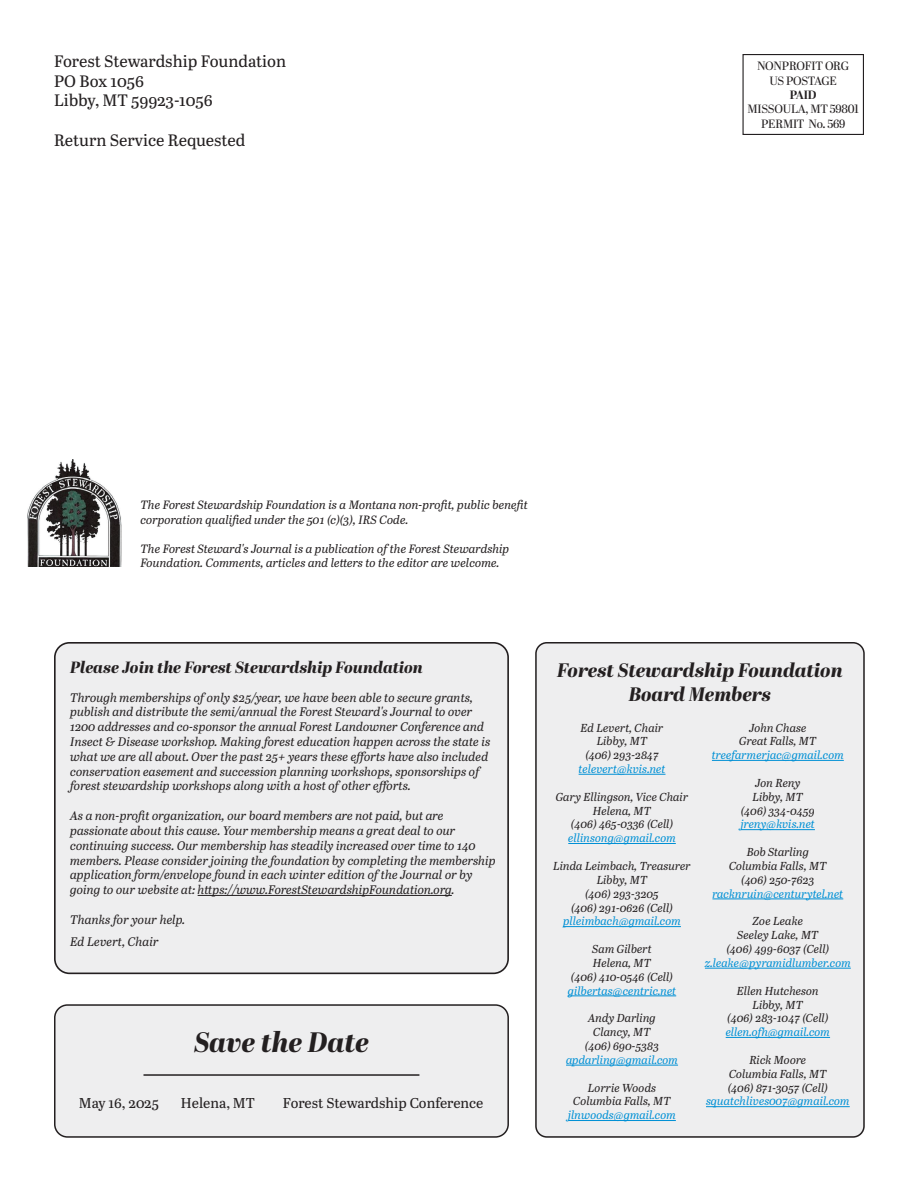
<style>
.page{position:relative;width:918px;height:1188px;background:#fff}
.page>*{position:absolute;margin:0;border:0;box-sizing:border-box;transform-origin:0 0}
.t1{font:italic 800 28.05px "Abril Display";letter-spacing:-.005em;color:#231f20}
.t2{font:italic 800 19.5px/23.4px "Abril Display";color:#231f20;text-align:center}
.t3{font:18px "Abril Display";color:#231f20}
.t4{font:16.5px/19.8px "Abril Text";color:#231f20}
.t5{font:italic 800 16.2px "Abril Display";color:#231f20}
.t6{font:14.25px "Abril Text";color:#231f20}
.t7{font:italic 12.3px/14.9px "Abril Text";color:#231f20}
.t8{font:italic 12px/14.4px "Abril Text";color:#231f20}
.t9{font:12px/14.4px "Abril Display";letter-spacing:-.02em;color:#231f20;text-align:center}
.t10{font:700 12px "Abril Display";color:#231f20}
.t11{font:italic 11.55px/13.8px "Abril Text";color:#231f20;text-align:center}
.t12{font:italic 11.55px "Abril Text";color:#0090d5}
</style>
<div class="page">
<img style="left:27px;top:459px;width:94px;height:108px">
<div style="left:742px;top:54px;width:122px;height:81px;border:1px solid #231f20"></div>
<div style="left:55px;top:643px;width:453px;height:330px;background:#eeeeef;border-radius:15px"></div>
<div style="left:54px;top:642px;width:455px;height:332px;border:2px solid #231f20;border-radius:15px"></div>
<hr style="left:198px;top:895px;width:254px;height:1px;background:#231f20">
<div style="left:536px;top:643px;width:328px;height:494px;background:#eeeeef;border-radius:11px"></div>
<div style="left:535px;top:642px;width:330px;height:496px;border:2px solid #231f20;border-radius:11px"></div>
<hr style="left:579px;top:774px;width:87px;height:1px;background:#0090d5">
<hr style="left:568px;top:843px;width:108px;height:1px;background:#0090d5">
<hr style="left:563px;top:926px;width:118px;height:1px;background:#0090d5">
<hr style="left:568px;top:996px;width:108px;height:1px;background:#0090d5">
<hr style="left:566px;top:1065px;width:112px;height:1px;background:#0090d5">
<hr style="left:568px;top:1120px;width:108px;height:1px;background:#0090d5">
<hr style="left:712px;top:760px;width:132px;height:1px;background:#0090d5">
<hr style="left:741px;top:829px;width:74px;height:1px;background:#0090d5">
<hr style="left:712px;top:899px;width:131px;height:1px;background:#0090d5">
<hr style="left:705px;top:968px;width:146px;height:1px;background:#0090d5">
<hr style="left:726px;top:1037px;width:104px;height:1px;background:#0090d5">
<hr style="left:706px;top:1106px;width:144px;height:1px;background:#0090d5">
<div style="left:55px;top:1005px;width:453px;height:132px;background:#eeeeef;border-radius:13px"></div>
<div style="left:54px;top:1004px;width:455px;height:134px;border:2px solid #231f20;border-radius:13px"></div>
<hr style="left:143px;top:1074px;width:276px;height:2px;background:#231f20">
<h3 class="t4" style="left:54px;top:50px;width:234px">Forest Stewardship Foundation<br>PO Box 1056<br>Libby, MT 59923-1056</h3>
<h3 class="t4" style="left:54px;top:130px;width:193px">Return Service Requested</h3>
<h3 class="t3" style="left:54px;top:49px;width:121px">THE JOURNAL</h3>
<h3 class="t3" style="left:746px;top:49px;width:119px">SUMMER 2024</h3>
<p class="t9" style="left:757px;top:60px;width:94px">NONPROFIT ORG<br>US POSTAGE</p>
<p class="t10" style="left:790px;top:86px;width:28px">PAID</p>
<p class="t9" style="left:747px;top:103px;width:113px">MISSOULA, MT 59801<br>PERMIT No. 569</p>
<p class="t8" style="left:140px;top:497px;width:389px">The Forest Stewardship Foundation is a Montana non-profit, public benefit corporation qualified under the 501 (c)(3), IRS Code.</p>
<p class="t8" style="left:140px;top:541px;width:371px">The Forest Steward's Journal is a publication of the Forest Stewardship<br>Foundation. Comments, articles and letters to the editor are welcome.</p>
<h3 class="t5" style="left:70px;top:656px;width:354px">Please Join the Forest Stewardship Foundation</h3>
<p class="t7" style="left:70px;top:689px;width:422px">Through memberships of only $25/year, we have been able to secure grants, publish and distribute the semi/annual the Forest Steward's Journal to over 1200 addresses and co-sponsor the annual Forest Landowner Conference and Insect &amp; Disease workshop. Making forest education happen across the state is what we are all about. Over the past 25+ years these efforts have also included conservation easement and succession planning workshops, sponsorships of forest stewardship workshops along with a host of other efforts.</p>
<p class="t7" style="left:70px;top:808px;width:427px">As a non-profit organization, our board members are not paid, but are passionate about this cause. Your membership means a great deal to our continuing success. Our membership has steadily increased over time to 140 members. Please consider joining the foundation by completing the membership application form/envelope found in each winter edition of the Journal or by going to our website at: https://www.ForestStewardshipFoundation.org.</p>
<p class="t7" style="left:70px;top:908px;width:117px;line-height:22.2px">Thanks for your help.<br>Ed Levert, Chair</p>
<h1 class="t1" style="left:194px;top:1022px;width:176px">Save the Date</h1>
<p class="t6" style="left:79px;top:1093px;width:82px">May 16, 2025</p>
<p class="t6" style="left:181px;top:1093px;width:75px">Helena, MT</p>
<p class="t6" style="left:283px;top:1093px;width:202px">Forest Stewardship Conference</p>
<h2 class="t2" style="left:557px;top:660px;width:287px">Forest Stewardship Foundation<br>Board Members</h2>
<p class="t11" style="left:581px;top:720px;width:84px">Ed Levert, Chair<br>Libby, MT<br>(406) 293-2847</p>
<p class="t12" style="left:579px;top:761px;width:88px">televert@kvis.net</p>
<p class="t11" style="left:556px;top:789px;width:134px">Gary Ellingson, Vice Chair<br>Helena, MT<br>(406) 465-0336 (Cell)</p>
<p class="t12" style="left:568px;top:830px;width:109px">ellinsong@gmail.com</p>
<p class="t11" style="left:553px;top:858px;width:139px">Linda Leimbach, Treasurer<br>Libby, MT<br>(406) 293-3205<br>(406) 291-0626 (Cell)</p>
<p class="t12" style="left:563px;top:913px;width:119px">plleimbach@gmail.com</p>
<p class="t11" style="left:571px;top:942px;width:104px">Sam Gilbert<br>Helena, MT<br>(406) 410-0546 (Cell)</p>
<p class="t12" style="left:568px;top:982px;width:110px">gilbertas@centric.net</p>
<p class="t11" style="left:585px;top:1011px;width:76px">Andy Darling<br>Clancy, MT (406) 690-5383</p>
<p class="t12" style="left:566px;top:1051px;width:113px">apdarling@gmail.com</p>
<p class="t11" style="left:573px;top:1080px;width:99px">Lorrie Woods<br>Columbia Falls, MT</p>
<p class="t12" style="left:568px;top:1107px;width:109px">jlnwoods@gmail.com</p>
<p class="t11" style="left:739px;top:720px;width:79px">John Chase<br>Great Falls, MT</p>
<p class="t12" style="left:712px;top:747px;width:133px">treefarmerjac@gmail.com</p>
<p class="t11" style="left:741px;top:775px;width:76px">Jon Reny<br>Libby, MT (406) 334-0459</p>
<p class="t12" style="left:741px;top:816px;width:76px">jreny@kvis.net</p>
<p class="t11" style="left:729px;top:845px;width:99px">Bob Starling<br>Columbia Falls, MT (406) 250-7623</p>
<p class="t12" style="left:712px;top:885px;width:132px">racknruin@centurytel.net</p>
<p class="t11" style="left:727px;top:914px;width:104px">Zoe Leake<br>Seeley Lake, MT (406) 499-6037 (Cell)</p>
<p class="t12" style="left:705px;top:955px;width:147px">z.leake@pyramidlumber.com</p>
<p class="t11" style="left:727px;top:983px;width:103px">Ellen Hutcheson<br>Libby, MT<br>(406) 283-1047 (Cell)</p>
<p class="t12" style="left:726px;top:1024px;width:106px">ellen.ofh@gmail.com</p>
<p class="t11" style="left:728px;top:1052px;width:102px">Rick Moore<br>Columbia Falls, MT (406) 871-3057 (Cell)</p>
<p class="t12" style="left:706px;top:1093px;width:145px">squatchlives007@gmail.com</p>
</div>
